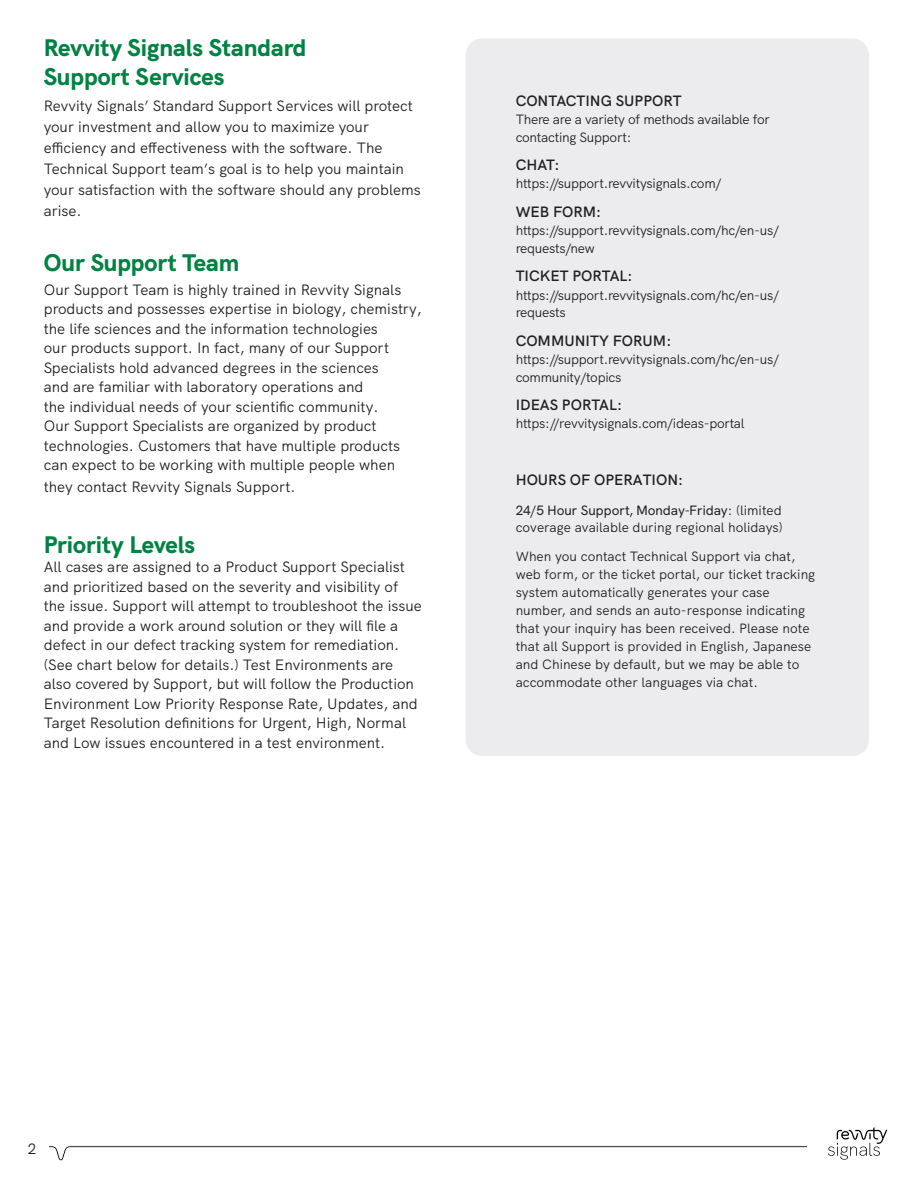
<style>
.page{position:relative;width:918px;height:1188px;background:#fff}
.page>*{position:absolute;margin:0;border:0;box-sizing:border-box;transform-origin:0 0}
.t1{font:800 24px/28.8px "HK Grotesk";color:#008242}
.t2{font:15px/19.5px "HK Grotesk";color:#231f20}
.t3{font:600 15px "HK Grotesk";color:#231f20}
.t4{font:13.5px/18px "HK Grotesk";color:#231f20}
.t5{font:13.5px/17.7px "HK Grotesk";letter-spacing:-.02em;color:#231f20}
.t6{font:13.5px "Hanken Grotesk";color:#231f20}
.s1{font-family:"HK Grotesk"}
</style>
<div class="page">
<svg style="left:49px;top:1145px;width:758px;height:16px"></svg>
<svg style="left:828px;top:1127px;width:59px;height:33px"></svg>
<div style="left:466px;top:39px;width:403px;height:717px;background:#ececee;border-radius:16px"></div>
<h1 class="t1" style="left:44px;top:32px;width:264px">Revvity Signals Standard<br>Support Services</h1>
<p class="t2" style="left:44px;top:94px;width:378px;line-height:21px">Revvity Signals’ Standard Support Services will protect your investment and allow you to maximize your efficiency and effectiveness with the software. The Technical Support team’s goal is to help you maintain your satisfaction with the software should any problems arise.</p>
<h1 class="t1" style="left:44px;top:246px;width:197px">Our Support Team</h1>
<p class="t2" style="left:44px;top:278px;width:379px">Our Support Team is highly trained in Revvity Signals products and possesses expertise in biology, chemistry, the life sciences and the information technologies<br>our products support. In fact, many of our Support Specialists hold advanced degrees in the sciences<br>and are familiar with laboratory operations and<br>the individual needs of your scientific community.<br>Our Support Specialists are organized by product technologies. Customers that have multiple products can expect to be working with multiple people when</p>
<p class="t2" style="left:44px;top:475px;width:253px">they contact Revvity Signals Support.</p>
<h1 class="t1" style="left:44px;top:528px;width:153px">Priority Levels</h1>
<p class="t2" style="left:44px;top:556px;width:379px">All cases are assigned to a Product Support Specialist and prioritized based on the severity and visibility of the issue. Support will attempt to troubleshoot the issue and provide a work around solution or they will file a defect in our defect tracking system for remediation. (See chart below for details.) Test Environments are also covered by Support, but will follow the Production Environment Low Priority Response Rate, Updates, and Target Resolution definitions for Urgent, High, Normal and Low issues encountered in a test environment.</p>
<p class="t3" style="left:516px;top:89px;width:168px">CONTACTING SUPPORT</p>
<p class="t5" style="left:516px;top:109px;width:256px">There are a variety of methods available for contacting Support:</p>
<p class="t3" style="left:516px;top:154px;width:45px">CHAT:</p>
<p class="t5" style="left:516px;top:174px;width:207px">https://support.revvitysignals.com/</p>
<p class="t3" style="left:516px;top:200px;width:87px">WEB FORM:</p>
<p class="t5" style="left:516px;top:220px;width:265px">https://support.revvitysignals.com/hc/en-us/ requests/new</p>
<p class="t3" style="left:516px;top:265px;width:118px">TICKET PORTAL:</p>
<p class="t5" style="left:516px;top:285px;width:265px">https://support.revvitysignals.com/hc/en-us/ requests</p>
<p class="t3" style="left:516px;top:329px;width:157px">COMMUNITY FORUM:</p>
<p class="t5" style="left:516px;top:349px;width:265px">https://support.revvitysignals.com/hc/en-us/ community/topics</p>
<p class="t3" style="left:516px;top:394px;width:108px">IDEAS PORTAL:</p>
<p class="t5" style="left:516px;top:414px;width:230px">https://revvitysignals.com/ideas-portal</p>
<p class="t3" style="left:516px;top:468px;width:169px">HOURS OF OPERATION:</p>
<p class="t6" style="left:516px;top:502px;width:268px">24/5 Hour Support, Monday-Friday<span class="s1">: (limited</span></p>
<p class="t4" style="left:516px;top:512px;width:281px;line-height:28.5px">coverage available during regional holidays)<br>When you contact Technical Support via chat,</p>
<p class="t4" style="left:516px;top:564px;width:301px">web form, or the ticket portal, our ticket tracking system automatically generates your case number, and sends an auto-response indicating that your inquiry has been received. Please note that all Support is provided in English, Japanese and Chinese by default, but we may be able to accommodate other languages via chat.</p>
<p class="t2" style="left:28px;top:1138px;width:10px">2</p>
</div>
